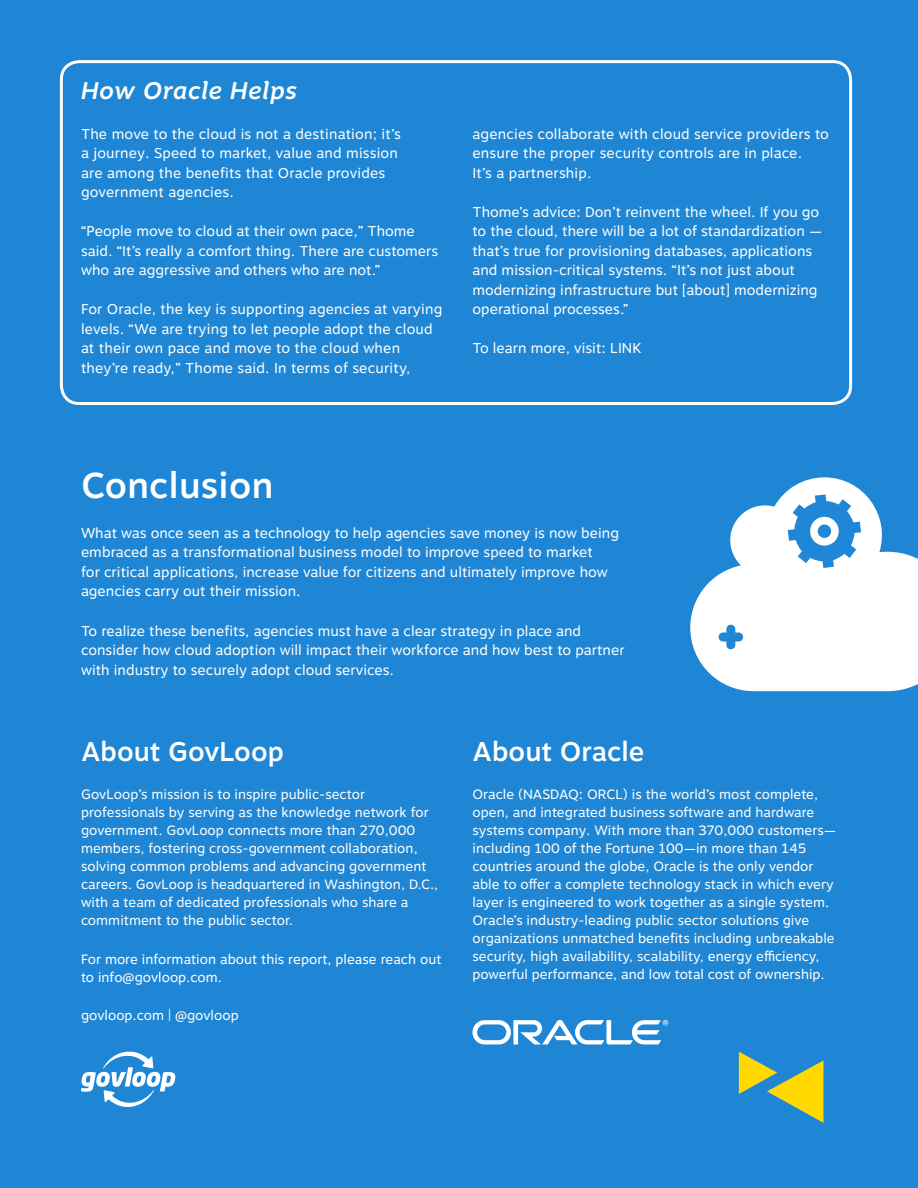
<style>
.page{position:relative;width:918px;height:1188px;background:#1e86d5}
.page>*{position:absolute;margin:0;border:0;box-sizing:border-box;transform-origin:0 0}
.t1{font:500 36px "Motiva Sans";letter-spacing:.01em;color:#fff}
.t2{font:500 27px "Motiva Sans";color:#fff}
.t3{font:italic 500 24px "Motiva Sans";letter-spacing:.04em;color:#fff}
.t4{font:14.25px/19.5px "Motiva Sans";color:#fff}
.t5{font:13.5px/18px "Motiva Sans";color:#fff}
</style>
<div class="page">
<div style="left:60px;top:60px;width:792px;height:345px;border:3px solid #fff;border-radius:18px"></div>
<svg style="left:81px;top:1052px;width:94px;height:55px"></svg>
<svg style="left:473px;top:1020px;width:195px;height:24px"></svg>
<svg style="left:739px;top:1052px;width:85px;height:71px"></svg>
<svg style="left:690px;top:477px;width:228px;height:214px;fill:#fff"></svg>
<svg style="left:719px;top:625px;width:24px;height:24px"></svg>
<svg style="left:788px;top:494px;width:73px;height:74px"></svg>
<h3 class="t3" style="left:81px;top:73px;width:218px">How Oracle Helps</h3>
<p class="t4" style="left:81px;top:124px;width:321px">The move to the cloud is not a destination; it’s a journey. Speed to market, value and mission are among the benefits that Oracle provides government agencies.</p>
<p class="t4" style="left:81px;top:222px;width:359px">“People move to cloud at their own pace,” Thome said. “It’s really a comfort thing. There are customers who are aggressive and others who are not.”</p>
<p class="t4" style="left:81px;top:300px;width:363px">For Oracle, the key is supporting agencies at varying levels. “We are trying to let people adopt the cloud at their own pace and move to the cloud when they’re ready,” Thome said. In terms of security,</p>
<p class="t4" style="left:473px;top:124px;width:358px">agencies collaborate with cloud service providers to ensure the proper security controls are in place.<br>It’s a partnership.</p>
<p class="t4" style="left:473px;top:202px;width:351px">Thome’s advice: Don’t reinvent the wheel. If you go to the cloud, there will be a lot of standardization — that’s true for provisioning databases, applications and mission-critical systems. “It’s not just about modernizing infrastructure but [about] modernizing operational processes.”</p>
<p class="t4" style="left:473px;top:339px;width:171px">To learn more, visit: LINK</p>
<h1 class="t1" style="left:81px;top:459px;width:194px">Conclusion</h1>
<p class="t4" style="left:81px;top:523px;width:540px">What was once seen as a technology to help agencies save money is now being embraced as a transformational business model to improve speed to market<br>for critical applications, increase value for citizens and ultimately improve how agencies carry out their mission.</p>
<p class="t4" style="left:81px;top:621px;width:545px">To realize these benefits, agencies must have a clear strategy in place and consider how cloud adoption will impact their workforce and how best to partner with industry to securely adopt cloud services.</p>
<h2 class="t2" style="left:81px;top:732px;width:204px">About GovLoop</h2>
<p class="t5" style="left:81px;top:786px;width:359px">GovLoop’s mission is to inspire public-sector professionals by serving as the knowledge network for government. GovLoop connects more than 270,000 members, fostering cross-government collaboration, solving common problems and advancing government careers. GovLoop is headquartered in Washington, D.C., with a team of dedicated professionals who share a commitment to the public sector.</p>
<p class="t5" style="left:81px;top:950px;width:362px">For more information about this report, please reach out to info@govloop.com.</p>
<p class="t5" style="left:81px;top:1006px;width:159px">govloop.com | @govloop</p>
<h2 class="t2" style="left:472px;top:732px;width:174px">About Oracle</h2>
<p class="t5" style="left:472px;top:786px;width:365px">Oracle (NASDAQ: ORCL) is the world’s most complete, open, and integrated business software and hardware systems company. With more than 370,000 customers— including 100 of the Fortune 100—in more than 145 countries around the globe, Oracle is the only vendor able to offer a complete technology stack in which every layer is engineered to work together as a single system.<br>Oracle’s industry-leading public sector solutions give organizations unmatched benefits including unbreakable security, high availability, scalability, energy efficiency, powerful performance, and low total cost of ownership.</p>
</div>
